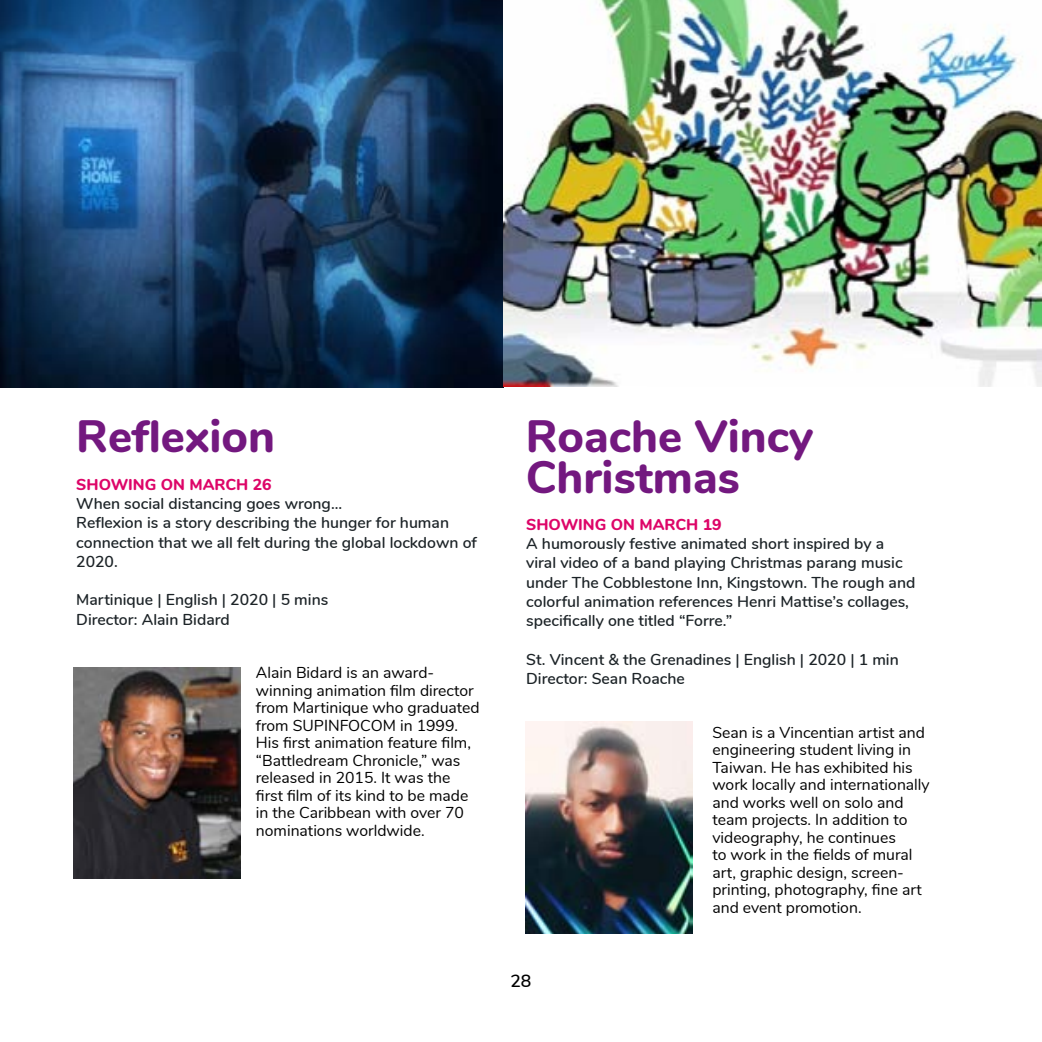
<style>
.page{position:relative;width:1042px;height:1042px;background:#fff}
.page>*{position:absolute;margin:0;border:0;box-sizing:border-box;transform-origin:0 0}
.t1{font:800 45.32px/41.1px "Nunito";color:#73187f}
.t2{font:600 17.5px "Nunito";color:#000}
.t3{font:15.75px/17.5px "Nunito";color:#000}
.t4{font:600 15.75px/19.2px "Nunito";color:#1c2327}
.t5{font:800 15.75px "Nunito";color:#dd0568}
</style>
<div class="page">
<img style="left:0;top:0;width:1042px;height:388px">
<img style="left:73px;top:667px;width:167px;height:211px">
<img style="left:525px;top:722px;width:168px;height:211px">
<h1 class="t1" style="left:76px;top:413px;width:200px">Reflexion</h1>
<h1 class="t1" style="left:526px;top:413px;width:289px">Roache Vincy<br>Christmas</h1>
<p class="t5" style="left:526px;top:513px;width:197px">SHOWING ON MARCH 19</p>
<p class="t4" style="left:526px;top:533px;width:391px">A humorously festive animated short inspired by a viral video of a band playing Christmas parang music under The Cobblestone Inn, Kingstown. The rough and colorful animation references Henri Mattise’s collages, specifically one titled “Forre.”</p>
<p class="t4" style="left:526px;top:649px;width:374px">St. Vincent &amp; the Grenadines | English | 2020 | 1 min<br>Director: Sean Roache</p>
<p class="t5" style="left:76px;top:473px;width:197px">SHOWING ON MARCH 26</p>
<p class="t4" style="left:76px;top:493px;width:402px">When social distancing goes wrong...<br>Reflexion is a story describing the hunger for human connection that we all felt during the global lockdown of 2020.</p>
<p class="t4" style="left:76px;top:589px;width:254px">Martinique | English | 2020 | 5 mins<br>Director: Alain Bidard</p>
<p class="t3" style="left:256px;top:663px;width:225px">Alain Bidard is an award&shy;winning animation film director from Martinique who graduated from SUPINFOCOM in 1999.<br>His first animation feature film, “Battledream Chronicle,” was released in 2015. It was the first film of its kind to be made in the Caribbean with over 70 nominations worldwide.</p>
<p class="t3" style="left:712px;top:723px;width:219px">Sean is a Vincentian artist and engineering student living in<br>Taiwan. He has exhibited his work locally and internationally and works well on solo and team projects. In addition to videography, he continues<br>to work in the fields of mural art, graphic design, screen&shy;printing, photography, fine art and event promotion.</p>
<p class="t2" style="left:510px;top:968px;width:22px">28</p>
</div>
